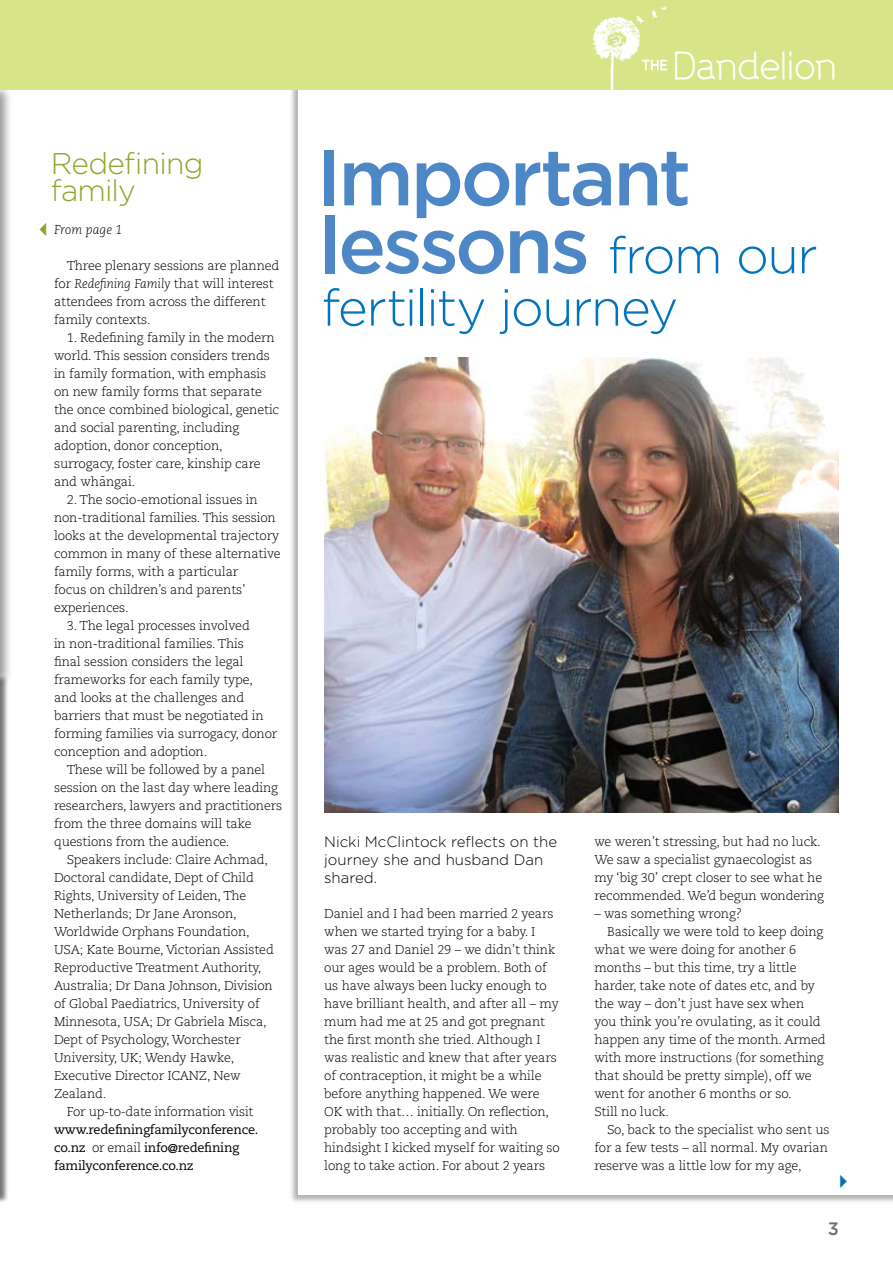
<style>
.page{position:relative;width:893px;height:1263px;background:#fff}
.page>*{position:absolute;margin:0;border:0;box-sizing:border-box;transform-origin:0 0}
.t1{font:500 79.5px/67.8px "Gotham";letter-spacing:-.04em;color:#4e87c6}
.t2{font:300 51.3px "Gotham HTF";letter-spacing:-.04em;color:#0074bc}
.t3{font:300 34.5px "Progress";letter-spacing:-.015em;color:#fff}
.t4{font:300 30px/27px "Gotham HTF";letter-spacing:-.025em;color:#93a42a}
.t5{font:300 15px/18px "Gotham HTF";color:#000}
.t6{font:300 12.75px/18px "Caecilia";letter-spacing:-.01em;color:#000}
.t7{font:12.75px/18px "Caecilia";letter-spacing:-.02em;color:#000}
.t8{font:italic 300 12.75px "Caecilia";color:#000}
.s1{font-style:italic}
.s2{font-weight:300}
.s3{font-family:"Gotham HTF";font-weight:300;font-size:51.3px;color:#0074bc}
</style>
<div class="page">
<div style="left:0;top:673px;width:10px;height:532px;background:#000;opacity:.4"></div>
<hr style="left:0;top:675px;width:1px;height:520px;background:#00b1b0">
<div style="left:289px;top:0;width:604px;height:1204px;background:#000;opacity:.3"></div>
<div style="left:299px;top:0;width:594px;height:1195px;background:#fff"></div>
<div style="left:0;top:83px;width:14px;height:605px;background:#000;opacity:.4"></div>
<hr style="left:0;top:88px;width:1px;height:587px;background:#fff">
<div style="left:0;top:0;width:893px;height:89px;background:#d7e488"></div>
<img style="left:593px;top:6px;width:78px;height:84px">
<svg style="left:642px;top:60px;width:25px;height:10px"></svg>
<img style="left:324px;top:357px;width:515px;height:455px">
<h3 class="t4" style="left:51px;top:149px;width:154px">Redefining family</h3>
<p class="t8" style="left:54px;top:222px;width:70px">From page 1</p>
<p class="t6" style="left:54px;top:257px;width:227px;text-indent:13px">Three plenary sessions are planned for <span class="s1">Redefining Family</span> that will interest attendees from across the different family contexts.</p>
<p class="t6" style="left:54px;top:329px;width:227px;text-indent:13px">1. Redefining family in the modern world. This session considers trends in family formation, with emphasis on new family forms that separate the once combined biological, genetic and social parenting, including adoption, donor conception, surrogacy, foster care, kinship care and whangai.</p>
<p class="t6" style="left:100px;top:467px;width:6px">-</p>
<p class="t6" style="left:54px;top:491px;width:228px;text-indent:13px">2. The socio-emotional issues in non-traditional families. This session looks at the developmental trajectory common in many of these alternative family forms, with a particular<br>focus on children’s and parents’ experiences.</p>
<p class="t6" style="left:54px;top:617px;width:225px;text-indent:13px">3. The legal processes involved<br>in non-traditional families. This<br>final session considers the legal frameworks for each family type, and looks at the challenges and barriers that must be negotiated in forming families via surrogacy, donor conception and adoption.</p>
<p class="t6" style="left:54px;top:761px;width:230px;text-indent:13px">These will be followed by a panel session on the last day where leading researchers, lawyers and practitioners from the three domains will take questions from the audience.</p>
<p class="t6" style="left:67px;top:851px;width:203px">Speakers include: Claire Achmad,</p>
<p class="t6" style="left:54px;top:869px;width:201px">Doctoral candidate, Dept of Child</p>
<p class="t6" style="left:54px;top:887px;width:194px">Rights, University of Leiden, The</p>
<p class="t6" style="left:54px;top:905px;width:184px">Netherlands; Dr Jane Aronson,</p>
<p class="t6" style="left:54px;top:923px;width:197px">Worldwide Orphans Foundation,</p>
<p class="t6" style="left:54px;top:941px;width:221px">USA; Kate Bourne, Victorian Assisted</p>
<p class="t6" style="left:54px;top:959px;width:209px">Reproductive Treatment Authority,</p>
<p class="t6" style="left:54px;top:977px;width:220px">Australia; Dr Dana Johnson, Division</p>
<p class="t6" style="left:54px;top:995px;width:207px">of Global Paediatrics, University of</p>
<p class="t6" style="left:54px;top:1013px;width:214px">Minnesota, USA; Dr Gabriela Misca,</p>
<p class="t6" style="left:54px;top:1031px;width:188px">Dept of Psychology, Worchester</p>
<p class="t6" style="left:54px;top:1049px;width:182px">University, UK; Wendy Hawke,</p>
<p class="t6" style="left:54px;top:1067px;width:188px">Executive Director ICANZ, New</p>
<p class="t6" style="left:54px;top:1085px;width:54px">Zealand.</p>
<p class="t6" style="left:67px;top:1103px;width:188px">For up-to-date information visit</p>
<p class="t7" style="left:54px;top:1121px;width:206px">www.redefiningfamilyconference. co.nz <span class="s2">or email</span> info@redefining familyconference.co.nz</p>
<h3 class="t3" style="left:673px;top:44px;width:166px">Dandelion</h3>
<h1 class="t1" style="left:316px;top:142px;width:503px">Important lessons <span class="s3">from our</span></h1>
<h2 class="t2" style="left:321px;top:280px;width:358px">fertility journey</h2>
<p class="t5" style="left:324px;top:833px;width:235px">N icki McClintock reflects on the journey she and husband Dan shared.</p>
<p class="t6" style="left:324px;top:905px;width:237px">Daniel and I had been married 2 years when we started trying for a baby. I was 27 and Daniel 29 – we didn’t think our ages would be a problem. Both of us have always been lucky enough to have brilliant health, and after all – my mum had me at 25 and got pregnant the first month she tried. Although I was realistic and knew that after years of contraception, it might be a while before anything happened. We were<br>o k with that… initially. On reflection, probably too accepting and with hindsight I kicked myself for waiting so long to take action. For about 2 years</p>
<p class="t6" style="left:594px;top:833px;width:231px">we weren’t stressing, but had no luck.<br>We saw a specialist gynaecologist as my ‘big 30’ crept closer to see what he recommended. We’d begun wondering</p>
<p class="t6" style="left:594px;top:905px;width:149px">– was something wrong?</p>
<p class="t6" style="left:607px;top:923px;width:218px">Basically we were told to keep doing</p>
<p class="t6" style="left:594px;top:941px;width:204px">what we were doing for another 6</p>
<p class="t6" style="left:594px;top:959px;width:204px">months – but this time, try a little</p>
<p class="t6" style="left:594px;top:977px;width:222px">harder, take note of dates etc, and by</p>
<p class="t6" style="left:594px;top:995px;width:211px">the way – don’t just have sex when</p>
<p class="t6" style="left:594px;top:1013px;width:228px">you think you’re ovulating, as it could</p>
<p class="t6" style="left:594px;top:1031px;width:233px">happen any time of the month. Armed</p>
<p class="t6" style="left:594px;top:1049px;width:231px">with more instructions (for something</p>
<p class="t6" style="left:594px;top:1067px;width:219px">that should be pretty simple), off we</p>
<p class="t6" style="left:594px;top:1085px;width:199px">went for another 6 months or so.</p>
<p class="t6" style="left:594px;top:1103px;width:76px">Still no luck.</p>
<p class="t6" style="left:607px;top:1121px;width:224px">So, back to the specialist who sent us</p>
<p class="t6" style="left:594px;top:1139px;width:235px">for a few tests – all normal. My ovarian</p>
<p class="t6" style="left:594px;top:1157px;width:209px">reserve was a little low for my age,</p>
</div>
